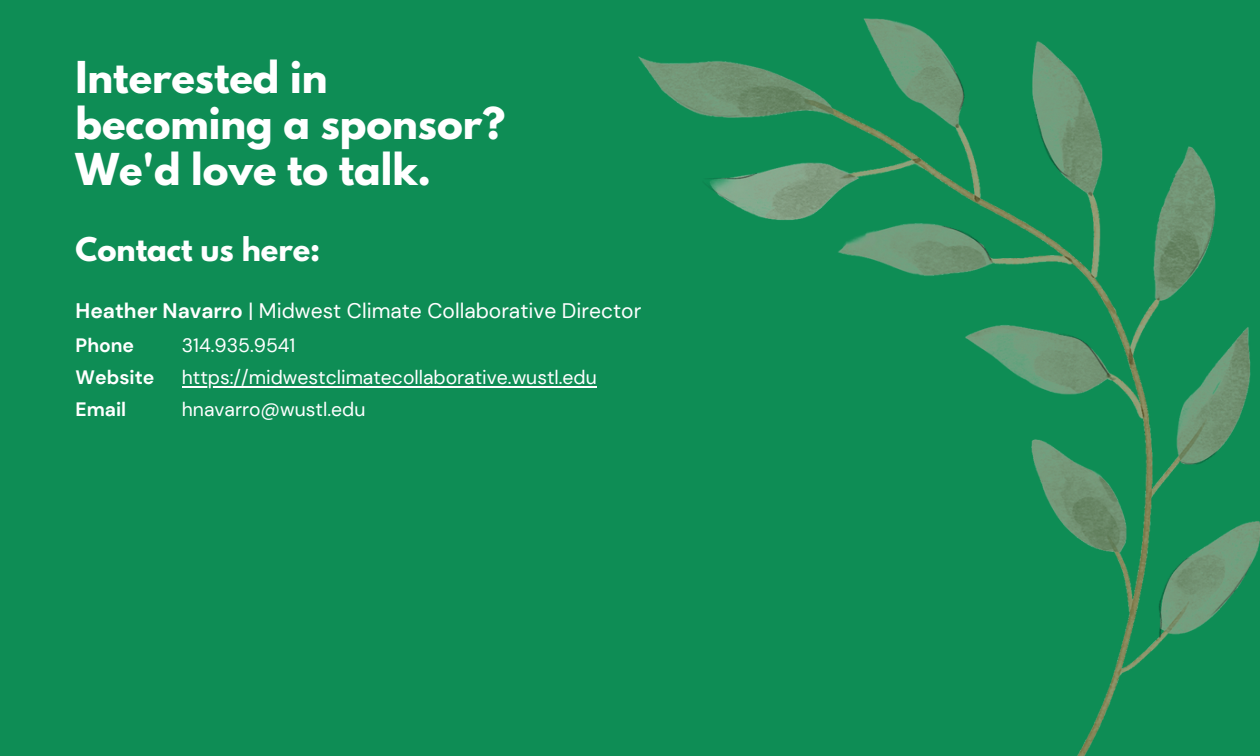
<style>
.page{position:relative;width:1260px;height:756px;background:#0e8d55}
.page>*{position:absolute;margin:0;border:0;box-sizing:border-box;transform-origin:0 0}
.t1{font:700 38.85px/46px "League Spartan";color:#fff}
.t2{font:700 29.05px "League Spartan";color:#fff}
.t3{font:21px "DM Sans";color:#fff}
.t4{font:19.43px "DM Sans";color:#fff}
.t5{font:700 19.43px "DM Sans";color:#fff}
.s1{font-weight:700}
</style>
<div class="page">
<img style="left:638px;top:19px;width:622px;height:737px">
<hr style="left:182px;top:386px;width:415px;height:2px;background:#fff">
<p class="t1" style="left:76px;top:59px;width:431px">Interested in becoming a sponsor?</p>
<p class="t1" style="left:76px;top:151px;width:357px">We'd love to talk.</p>
<p class="t2" style="left:76px;top:235px;width:246px">Contact us here:</p>
<p class="t3" style="left:76px;top:298px;width:567px"><span class="s1">Heather Navarro</span> | Midwest Climate Collaborative Director</p>
<p class="t5" style="left:76px;top:332px;width:60px">Phone</p>
<p class="t4" style="left:182px;top:332px;width:115px">314.935.9541</p>
<p class="t5" style="left:76px;top:365px;width:80px">Website</p>
<p class="t4" style="left:182px;top:365px;width:416px">https://midwestclimatecollaborative.wustl.edu</p>
<p class="t5" style="left:76px;top:397px;width:52px">Email</p>
<p class="t4" style="left:182px;top:397px;width:185px">hnavarro@wustl.edu</p>
</div>
